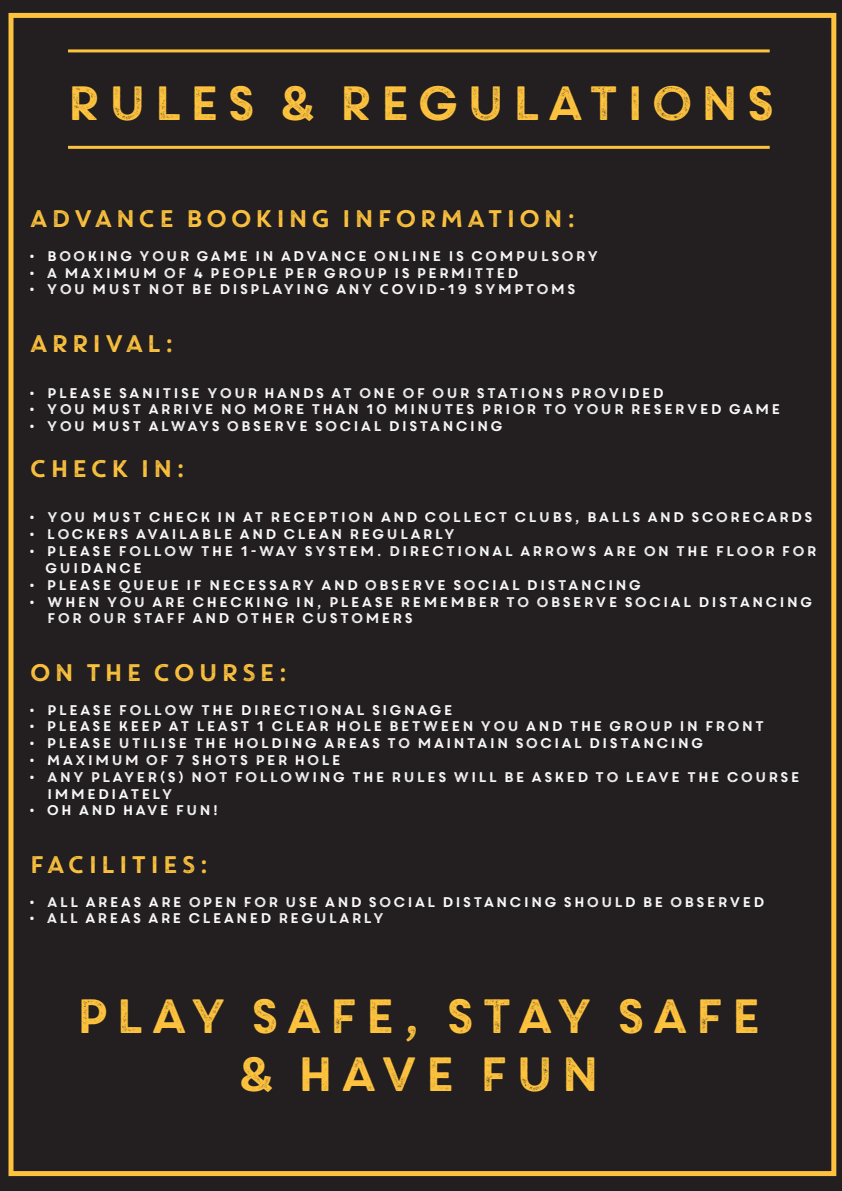
<style>
.page{position:relative;width:842px;height:1191px;background:#231f20}
.page>*{position:absolute;margin:0;border:0;box-sizing:border-box;transform-origin:0 0}
.t1{font:48px "Core Circus Rough W00";color:#fec33e}
.t2{font:24px "Core Circus Rough W00";color:#fec33e}
.t3{font:14px/16.8px "Core Circus Rough W00";color:#fff}
</style>
<div class="page">
<div style="left:9px;top:13px;width:827px;height:1163px;border:5px solid #fec33e"></div>
<hr style="left:68px;top:49px;width:702px;height:3px;background:#fec33e">
<hr style="left:68px;top:146px;width:702px;height:3px;background:#fec33e">
<p class="t1" style="left:63px;top:71px;width:716px">RULES &amp; REGULATIONS</p>
<p class="t2" style="left:28px;top:203px;width:551px">ADVANCE BOOKING INFORMATION:</p>
<p class="t3" style="left:28px;top:247px;width:572px">• BOOKING YOUR GAME IN ADVANCE ONLINE IS COMPULSORY</p>
<p class="t3" style="left:28px;top:264px;width:493px">• A MAXIMUM OF 4 PEOPLE PER GROUP IS PERMITTED</p>
<p class="t3" style="left:28px;top:280px;width:550px">• YOU MUST NOT BE DISPLAYING ANY COVID-19 SYMPTOMS</p>
<p class="t2" style="left:28px;top:327px;width:149px">ARRIVAL:</p>
<p class="t3" style="left:28px;top:384px;width:638px">• PLEASE SANITISE YOUR HANDS AT ONE OF OUR STATIONS PROVIDED</p>
<p class="t3" style="left:28px;top:400px;width:755px">• YOU MUST ARRIVE NO MORE THAN 10 MINUTES PRIOR TO YOUR RESERVED GAME</p>
<p class="t3" style="left:28px;top:417px;width:477px">• YOU MUST ALWAYS OBSERVE SOCIAL DISTANCING</p>
<p class="t2" style="left:28px;top:452px;width:161px">CHECK IN:</p>
<p class="t3" style="left:28px;top:508px;width:787px">• YOU MUST CHECK IN AT RECEPTION AND COLLECT CLUBS, BALLS AND SCORECARDS</p>
<p class="t3" style="left:28px;top:525px;width:429px">• LOCKERS AVAILABLE AND CLEAN REGULARLY</p>
<p class="t3" style="left:44px;top:542px;width:775px;text-indent:-16px">• PLEASE FOLLOW THE 1-WAY SYSTEM. DIRECTIONAL ARROWS ARE ON THE FLOOR FOR<br>GUIDANCE</p>
<p class="t3" style="left:28px;top:576px;width:615px">• PLEASE QUEUE IF NECESSARY AND OBSERVE SOCIAL DISTANCING</p>
<p class="t3" style="left:46px;top:592px;width:769px;text-indent:-18px">• WHEN YOU ARE CHECKING IN, PLEASE REMEMBER TO OBSERVE SOCIAL DISTANCING<br>FOR OUR STAFF AND OTHER CUSTOMERS</p>
<p class="t2" style="left:28px;top:656px;width:263px">ON THE COURSE:</p>
<p class="t3" style="left:28px;top:700px;width:427px">• PLEASE FOLLOW THE DIRECTIONAL SIGNAGE</p>
<p class="t3" style="left:28px;top:717px;width:738px">• PLEASE KEEP AT LEAST 1 CLEAR HOLE BETWEEN YOU AND THE GROUP IN FRONT</p>
<p class="t3" style="left:28px;top:734px;width:677px">• PLEASE UTILISE THE HOLDING AREAS TO MAINTAIN SOCIAL DISTANCING</p>
<p class="t3" style="left:28px;top:751px;width:315px">• MAXIMUM OF 7 SHOTS PER HOLE</p>
<p class="t3" style="left:46px;top:768px;width:756px;text-indent:-18px">• ANY PLAYER(S) NOT FOLLOWING THE RULES WILL BE ASKED TO LEAVE THE COURSE<br>IMMEDIATELY</p>
<p class="t3" style="left:28px;top:801px;width:193px">• OH AND HAVE FUN!</p>
<p class="t2" style="left:28px;top:848px;width:184px">FACILITIES:</p>
<p class="t3" style="left:28px;top:892px;width:739px">• ALL AREAS ARE OPEN FOR USE AND SOCIAL DISTANCING SHOULD BE OBSERVED</p>
<p class="t3" style="left:28px;top:909px;width:358px">• ALL AREAS ARE CLEANED REGULARLY</p>
<p class="t1" style="left:73px;top:984px;width:694px">PLAY SAFE, STAY SAFE</p>
<p class="t1" style="left:234px;top:1041px;width:371px">&amp; HAVE FUN</p>
</div>
